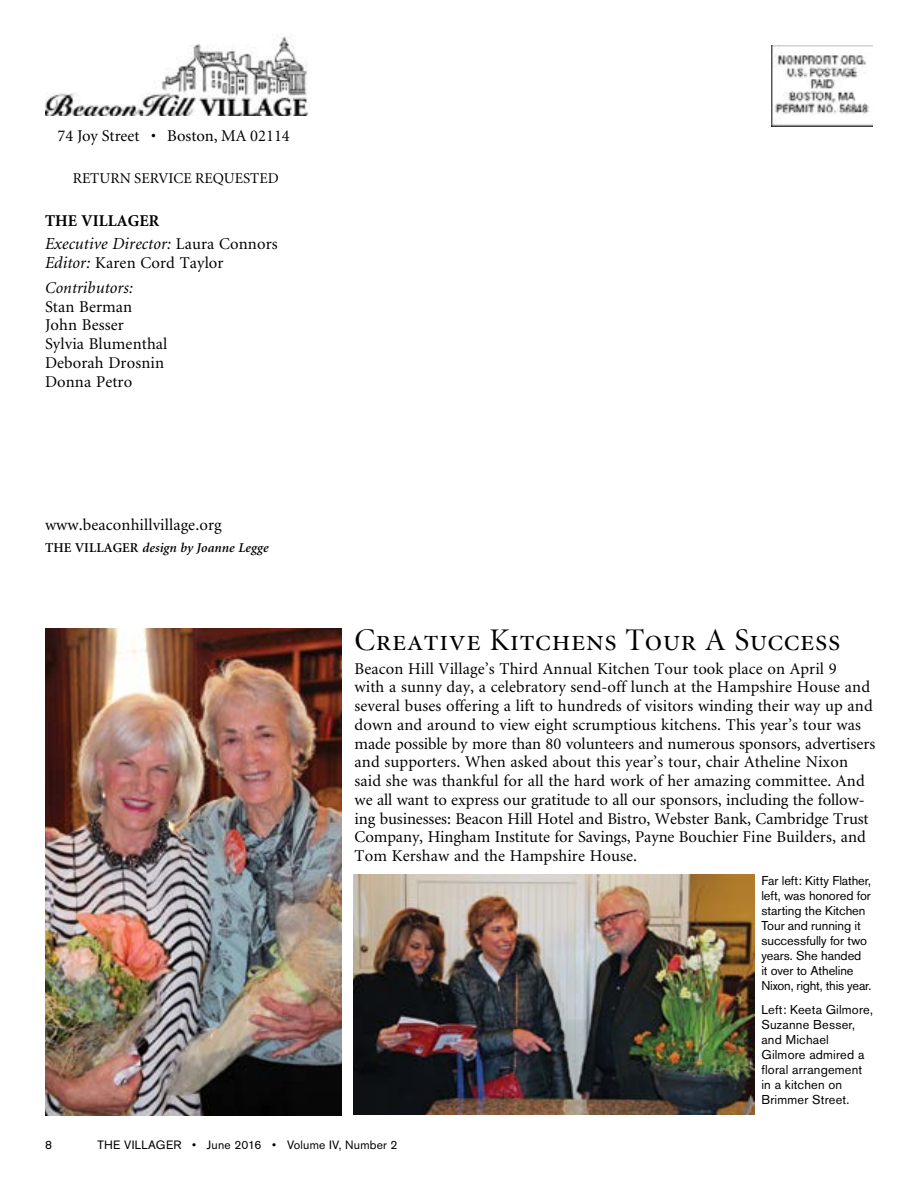
<style>
.page{position:relative;width:918px;height:1188px;background:#fff}
.page>*{position:absolute;margin:0;border:0;box-sizing:border-box;transform-origin:0 0}
.t1{font:31.5px "Minion Display Regular SC";letter-spacing:.005em;color:#000}
.t2{font:italic 16.8px "Minion";letter-spacing:.005em;color:#000}
.t3{font:16.5px/18.8px "Minion";letter-spacing:.005em;color:#000}
.t4{font:700 16.5px "Minion";letter-spacing:.005em;color:#000}
.t5{font:15px "Minion";color:#000}
.t6{font:italic 600 13.5px "Minion";letter-spacing:.005em;color:#000}
.t7{font:12.75px/15px "Akzidenz Grotesk BE";color:#000}
.t8{font:12px "Akzidenz Grotesk BE";letter-spacing:.015em;color:#000}
.s1{font-style:normal;font-size:16.5px}
.s2{font-style:italic;font-size:16.8px}
.s3{font-size:16.5px}
.s4{font-style:normal}
</style>
<div class="page">
<img style="left:772px;top:45px;width:101px;height:81px">
<img style="left:45px;top:35px;width:264px;height:81px">
<img style="left:353px;top:875px;width:401px;height:239px">
<img style="left:45px;top:628px;width:297px;height:488px">
<p class="t3" style="left:58px;top:127px;width:234px">74 Joy Street • Boston, MA 02114</p>
<p class="t5" style="left:73px;top:171px;width:11px">RETURN</p>
<p class="t5" style="left:134px;top:171px;width:127px">SERVICE REQUESTED</p>
<p class="t4" style="left:45px;top:212px;width:58px">THE VILLAG</p>
<p class="t4" style="left:139px;top:212px;width:17px">ER</p>
<p class="t2" style="left:45px;top:236px;width:234px">Executive Director: <span class="s1">Laura Connors</span></p>
<p class="t3" style="left:45px;top:254px;width:180px"><span class="s2">Editor:</span> Karen Cord Taylor</p>
<p class="t2" style="left:45px;top:279px;width:90px"><span class="s3">Contr</span>ibutors<span class="s3">:</span></p>
<p class="t3" style="left:45px;top:298px;width:124px">Stan Berman<br>John Besser<br>Sylvia Blumenthal<br>Deborah Drosnin<br>Donna Petro</p>
<p class="t3" style="left:45px;top:516px;width:178px">www.beaconhillvillage.org</p>
<p class="t6" style="left:45px;top:541px;width:225px"><span class="s4">THE VILLAGER</span> design by Joanne Legge</p>
<h1 class="t1" style="left:355px;top:625px;width:487px">Creative Kitchens Tour A Success</h1>
<p class="t3" style="left:355px;top:660px;width:522px">Beacon Hill Village’s Third Annual Kitchen Tour took place on April 9<br>with a sunny day, a celebratory send-off lunch at the Hampshire House and several buses offering a lift to hundreds of visitors winding their way up and down and around to view eight scrumptious kitchens. This year’s tour was made possible by more than 80 volunteers and numerous sponsors, advertisers and supporters. When asked about this year’s tour, chair Atheline Nixon said she was thankful for all the hard work of her amazing committee. And we all want to express our gratitude to all our sponsors, including the follow&shy;ing businesses: Beacon Hill Hotel and Bistro, Webster Bank, Cambridge Trust Company, Hingham Institute for Savings, Payne Bouchier Fine Builders, and Tom Kershaw and the Hampshire House.</p>
<p class="t7" style="left:761px;top:873px;width:112px">Far left: Kitty Flather, left, was honored for starting the Kitchen<br>Tour and running it successfully for two years. She handed<br>it over to Atheline<br>Nixon, right, this year.</p>
<p class="t7" style="left:761px;top:1002px;width:113px">Left: Keeta Gilmore,<br>Suzanne Besser, and Michael<br>Gilmore admired a floral arrangement in a kitchen on<br>Brimmer Street.</p>
<p class="t8" style="left:45px;top:1138px;width:8px">8</p>
<p class="t8" style="left:98px;top:1138px;width:302px">THE VILLAGER • June 2016 • Volume IV, Number 2</p>
</div>
